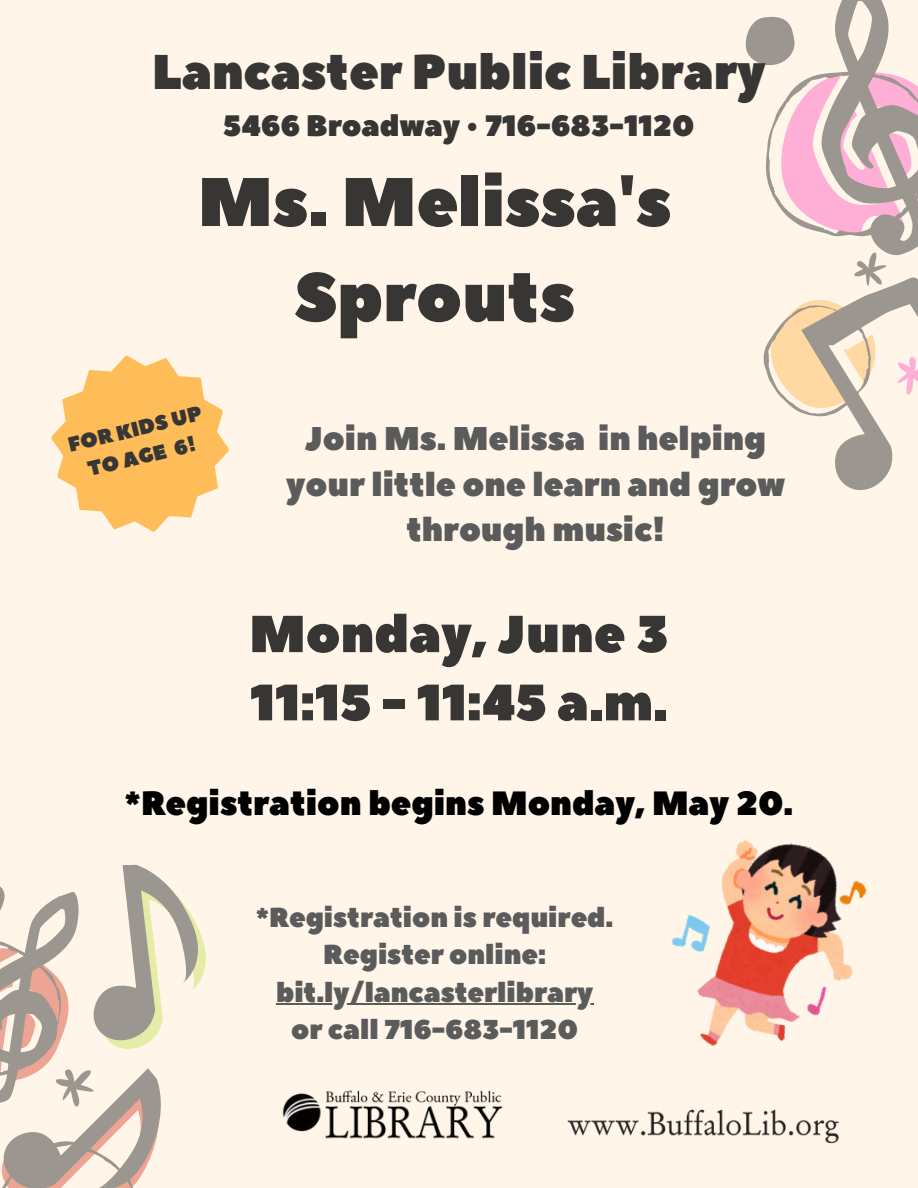
<style>
.page{position:relative;width:918px;height:1188px;background:#fff6e9}
.page>*{position:absolute;margin:0;border:0;box-sizing:border-box;transform-origin:0 0}
.t1{font:68.55px/95.1px "Peace Sans";color:#373635;text-align:center}
.t2{font:51.9px "Peace Sans";color:#373635}
.t3{font:51px "Peace Sans";color:#373635}
.t4{font:48.75px "Peace Sans";color:#373635}
.t5{font:33.6px "Peace Sans";color:#000}
.t6{font:32.85px/45.9px "Peace Sans";color:#5b5b5c;text-align:center}
.t7{font:29.55px "Peace Sans";color:#373635}
.t8{font:27.3px/37.5px "Peace Sans";color:#5b5b5c;text-align:center}
.t9{font:20.7px/28.2px "Peace Sans";color:#373635;text-align:center}
</style>
<div class="page">
<svg style="left:0;top:864px;width:206px;height:324px"></svg>
<svg style="left:745px;top:0;width:173px;height:490px"></svg>
<svg style="left:51px;top:355px;width:178px;height:177px"></svg>
<img style="left:282px;top:1090px;width:221px;height:49px">
<img style="left:567px;top:1109px;width:272px;height:35px">
<img style="left:671px;top:840px;width:196px;height:206px">
<hr style="left:276px;top:1003px;width:317px;height:2px;background:#5b5b5c">
<p class="t4" style="left:152px;top:39px;width:615px">Lancaster Public Library</p>
<p class="t7" style="left:223px;top:106px;width:473px">5466 Broadway • 716-683-1120</p>
<p class="t1" style="left:198px;top:157px;width:475px">Ms. Melissa's<br>Sprouts</p>
<p class="t9" style="left:65px;top:433px;width:139px;rotate:-14deg">FOR KIDS UP<br>TO AGE 6!</p>
<h3 class="t6" style="left:286px;top:416px;width:500px">Join Ms. Melissa in helping your little one learn and grow through music!</h3>
<h2 class="t2" style="left:249px;top:600px;width:421px">Monday, June 3</h2>
<h2 class="t3" style="left:250px;top:669px;width:419px">11:15 - 11:45 a.m.</h2>
<h4 class="t5" style="left:125px;top:781px;width:670px">*Registration begins Monday, May 20.</h4>
<h3 class="t8" style="left:256px;top:899px;width:359px">*Registration is required.<br>Register online:</h3>
<p class="t8" style="left:276px;top:974px;width:319px">bit.ly/lancasterlibrary or call 716-683-1120</p>
</div>
